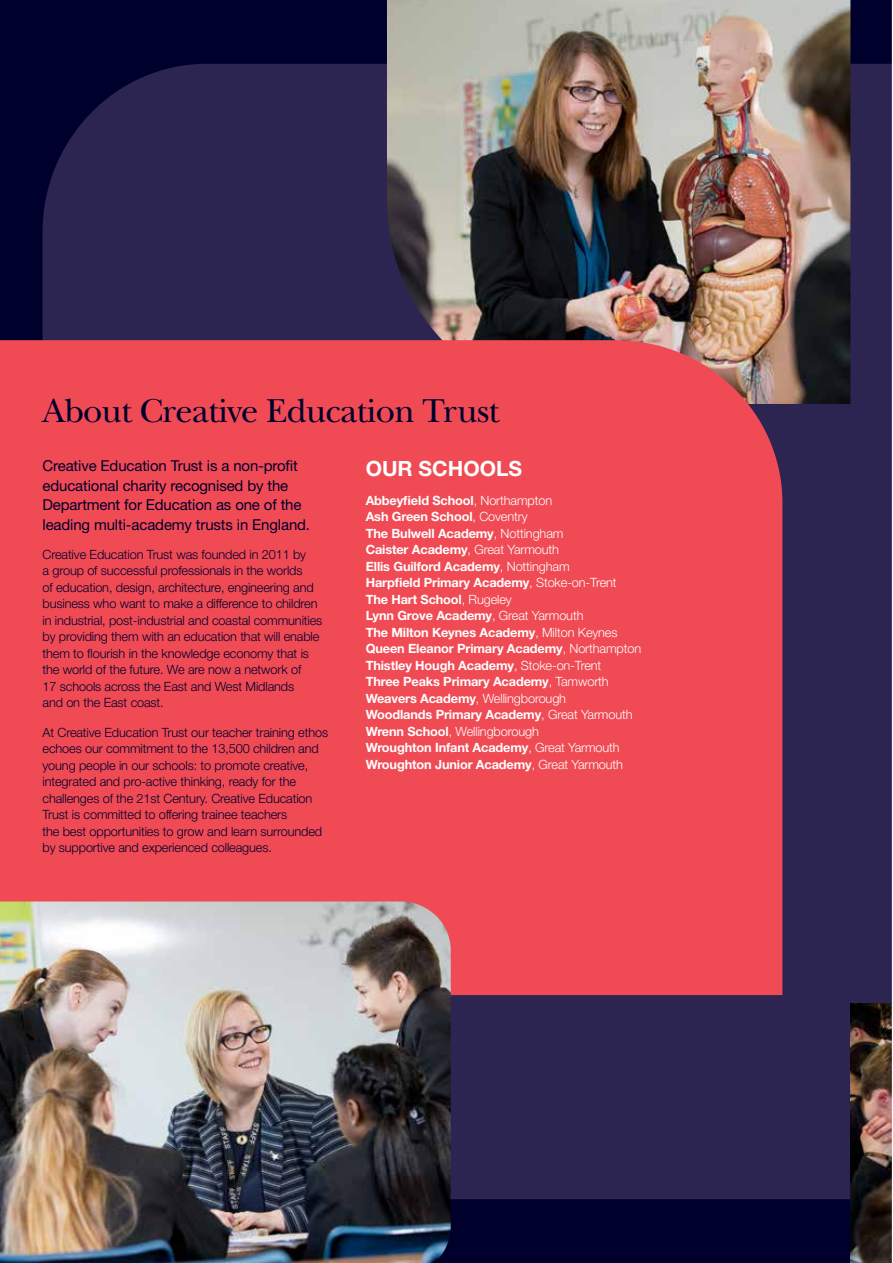
<style>
.page{position:relative;width:893px;height:1263px;background:#00002d}
.page>*{position:absolute;margin:0;border:0;box-sizing:border-box;transform-origin:0 0}
.t1{font:34.5px "New Baskerville";letter-spacing:-.02em;color:#00002d}
.t2{font:700 21px "Helvetica Neue LT";color:#fff}
.t3{font:15px/19.5px "Helvetica Neue LT";letter-spacing:-.01em;color:#00002d}
.t4{font:300 12.75px/16.5px "Helvetica Neue LT";letter-spacing:-.01em;color:#00002d}
.t5{font:700 12.75px/16.5px "Helvetica Neue LT";letter-spacing:-.01em;color:#fff}
.s1{font-weight:300}
</style>
<div class="page">
<div style="left:43px;top:64px;width:849px;height:1135px;background:#2c2552"></div>
<img style="left:387px;top:0;width:463px;height:404px">
<div style="left:0;top:340px;width:782px;height:655px;background:#f04b54"></div>
<img style="left:0;top:901px;width:451px;height:362px">
<img style="left:850px;top:1003px;width:42px;height:260px">
<hr style="left:892px;top:0;width:1px;height:1263px;background:#fff">
<h1 class="t1" style="left:43px;top:390px;width:458px">About Creative Education Trust</h1>
<h2 class="t2" style="left:366px;top:455px;width:158px">OUR SCHOOLS</h2>
<p class="t5" style="left:366px;top:492px;width:277px">Abbeyfield School<span class="s1">, Northampton<br></span>Ash Green School<span class="s1">, Coventry<br></span>The Bulwell Academy<span class="s1">, Nottingham<br></span>Caister Academy<span class="s1">, Great Yarmouth<br></span>Ellis Guilford Academy<span class="s1">, Nottingham<br></span>Harpfield Primary Academy<span class="s1">, Stoke-on-Trent </span>The Hart School<span class="s1">, Rugeley<br></span>Lynn Grove Academy<span class="s1">, Great Yarmouth<br></span>The Milton Keynes Academy<span class="s1">, Milton Keynes </span>Queen Eleanor Primary Academy<span class="s1">, Northampton </span>Thistley Hough Academy<span class="s1">, Stoke-on-Trent<br></span>Three Peaks Primary Academy<span class="s1">, Tamworth </span>Weavers Academy<span class="s1">, Wellingborough<br></span>Woodlands Primary Academy<span class="s1">, Great Yarmouth </span>Wrenn School<span class="s1">, Wellingborough<br></span>Wroughton Infant Academy<span class="s1">, Great Yarmouth </span>Wroughton Junior Academy<span class="s1">, Great Yarmouth</span></p>
<p class="t3" style="left:43px;top:456px;width:269px">Creative Education Trust is a non-profit educational charity recognised by the Department for Education as one of the leading multi-academy trusts in England.</p>
<p class="t4" style="left:43px;top:546px;width:281px">Creative Education Trust was founded in 2011 by<br>a group of successful professionals in the worlds<br>of education, design, architecture, engineering and business who want to make a difference to children in industrial, post-industrial and coastal communities by providing them with an education that will enable them to flourish in the knowledge economy that is the world of the future. We are now a network of<br>17 schools across the East and West Midlands<br>and on the East coast.</p>
<p class="t4" style="left:43px;top:723px;width:287px">At Creative Education Trust our teacher training ethos echoes our commitment to the 13,500 children and young people in our schools: to promote creative, integrated and pro-active thinking, ready for the challenges of the 21st Century. Creative Education Trust is committed to offering trainee teachers<br>the best opportunities to grow and learn surrounded by supportive and experienced colleagues.</p>
</div>
